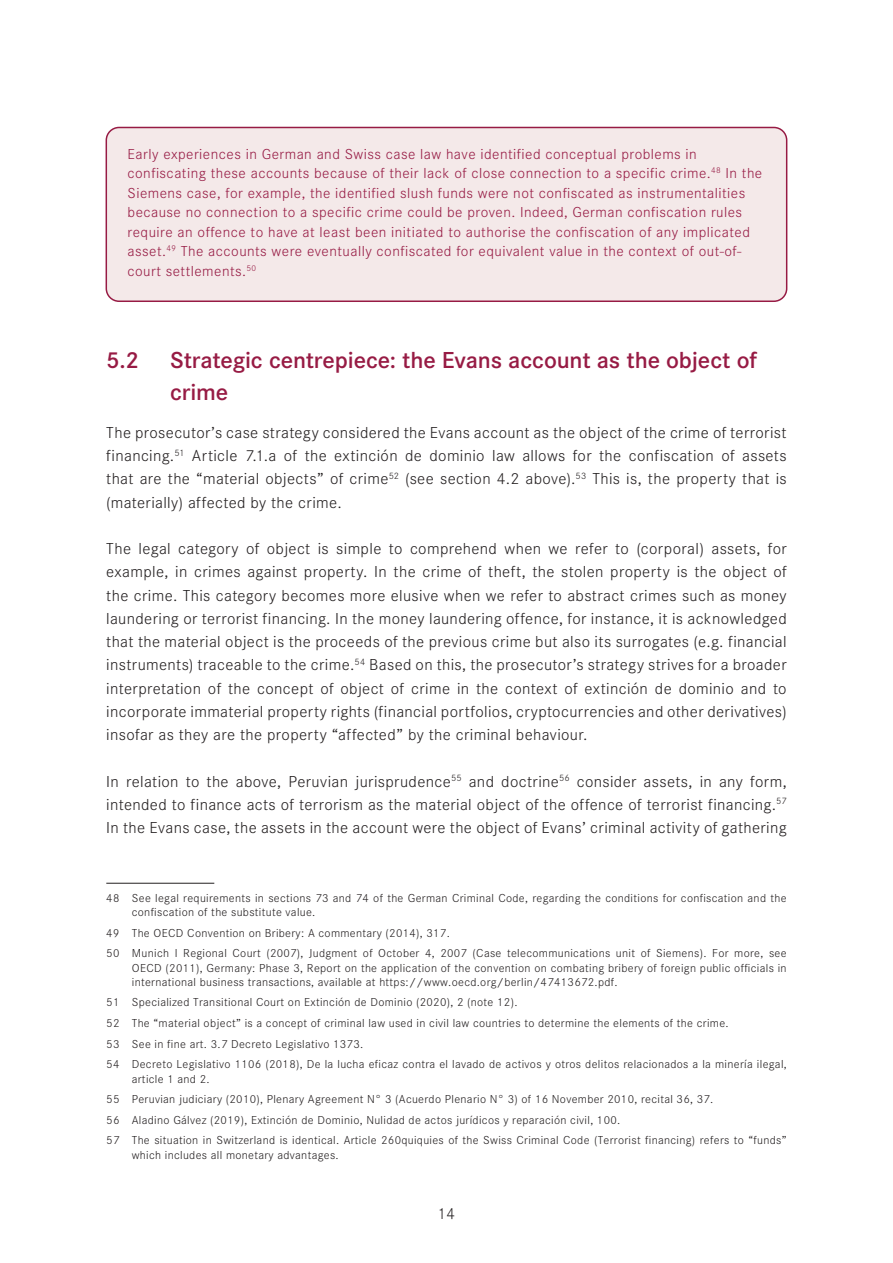
<style>
.page{position:relative;width:893px;height:1263px;background:#fff}
.page>*{position:absolute;margin:0;border:0;box-sizing:border-box;transform-origin:0 0}
.Main_header{font:600 24px/31.5px "Corporate S";letter-spacing:-.005em;color:#971b44}
.t1{font:300 16.5px/23.2px "Corporate S";letter-spacing:.02em;color:#231f20;text-align:justify}
.Box{font:300 15px/19.5px "Corporate S";letter-spacing:.03em;color:#971b44}
.Footnotes{font:300 12px/14.2px "Corporate S";letter-spacing:.025em;color:#231f20}
</style>
<div class="page">
<div style="left:106px;top:127px;width:681px;height:174px;background:#f4e9e9;border-radius:13px"></div>
<div style="left:106px;top:127px;width:681px;height:175px;border:2px solid #971b44;border-radius:13px"></div>
<hr style="left:106px;top:883px;width:108px;height:1px;background:#231f20">
<p class="Box" style="left:128px;top:144px;width:636px">Early experiences in German and Swiss case law have identified conceptual problems in confiscating these accounts because of their lack of close connection to a specific crime.<sup>48</sup> In the Siemens case, for example, the identified slush funds were not confiscated as instrumentalities because no connection to a specific crime could be proven. Indeed, German confiscation rules require an offence to have at least been initiated to authorise the confiscation of any implicated asset.<sup>49</sup> The accounts were eventually confiscated for equivalent value in the context of out-of&shy;court settlements.<sup>50</sup></p>
<p class="Main_header" style="left:106px;top:345px;width:34px">5.2</p>
<p class="Main_header" style="left:170px;top:345px;width:588px">Strategic centrepiece: the Evans account as the object of crime</p>
<p class="t1" style="left:106px;top:421px;width:682px">The prosecutor’s case strategy considered the Evans account as the object of the crime of terrorist financing.<sup>51</sup> Article 7.1.a of the extinción de dominio law allows for the confiscation of assets that are the “material objects” of crime<sup>52</sup> (see section 4.2 above).<sup>53</sup> This is, the property that is (materially) affected by the crime.</p>
<p class="t1" style="left:106px;top:537px;width:682px">The legal category of object is simple to comprehend when we refer to (corporal) assets, for example, in crimes against property. In the crime of theft, the stolen property is the object of the crime. This category becomes more elusive when we refer to abstract crimes such as money laundering or terrorist financing. In the money laundering offence, for instance, it is acknowledged that the material object is the proceeds of the previous crime but also its surrogates (e.g. financial instruments) traceable to the crime.<sup>54</sup> Based on this, the prosecutor’s strategy strives for a broader interpretation of the concept of object of crime in the context of extinción de dominio and to incorporate immaterial property rights (financial portfolios, cryptocurrencies and other derivatives) insofar as they are the property “affected” by the criminal behaviour.</p>
<p class="t1" style="left:106px;top:770px;width:682px">In relation to the above, Peruvian jurisprudence<sup>55</sup> and doctrine<sup>56</sup> consider assets, in any form, intended to finance acts of terrorism as the material object of the offence of terrorist financing.<sup>57<br></sup>In the Evans case, the assets in the account were the object of Evans’ criminal activity of gathering</p>
<p class="Footnotes" style="left:132px;top:891px;width:656px;text-indent:-26px">48 See legal requirements in sections 73 and 74 of the German Criminal Code, regarding the conditions for confiscation and the confiscation of the substitute value.</p>
<p class="Footnotes" style="left:106px;top:926px;width:345px">49 The OECD Convention on Bribery: A commentary (2014), 317.</p>
<p class="Footnotes" style="left:132px;top:946px;width:656px;text-align:justify;text-indent:-26px">50 Munich I Regional Court (2007), Judgment of October 4, 2007 (Case telecommunications unit of Siemens). For more, see OECD (2011), Germany: Phase 3, Report on the application of the convention on combating bribery of foreign public officials in international business transactions, available at https://www.oecd.org/berlin/47413672.pdf.</p>
<p class="Footnotes" style="left:106px;top:995px;width:413px">51 Specialized Transitional Court on Extinción de Dominio (2020), 2 (note 12).</p>
<p class="Footnotes" style="left:106px;top:1016px;width:624px">52 The “material object” is a concept of criminal law used in civil law countries to determine the elements of the crime.</p>
<p class="Footnotes" style="left:106px;top:1037px;width:258px">53 See in fine art. 3.7 Decreto Legislativo 1373.</p>
<p class="Footnotes" style="left:132px;top:1057px;width:656px;text-indent:-26px">54 Decreto Legislativo 1106 (2018), De la lucha eficaz contra el lavado de activos y otros delitos relacionados a la minería ilegal, article 1 and 2.</p>
<p class="Footnotes" style="left:106px;top:1092px;width:608px">55 Peruvian judiciary (2010), Plenary Agreement N° 3 (Acuerdo Plenario N° 3) of 16 November 2010, recital 36, 37.</p>
<p class="Footnotes" style="left:106px;top:1113px;width:515px">56 Aladino Gálvez (2019), Extinción de Dominio, Nulidad de actos jurídicos y reparación civil, 100.</p>
<p class="Footnotes" style="left:132px;top:1133px;width:656px;text-indent:-26px">57 The situation in Switzerland is identical. Article 260quiquies of the Swiss Criminal Code (Terrorist financing) refers to “funds” which includes all monetary advantages.</p>
<p class="t1" style="left:438px;top:1202px;width:19px">14</p>
</div>
